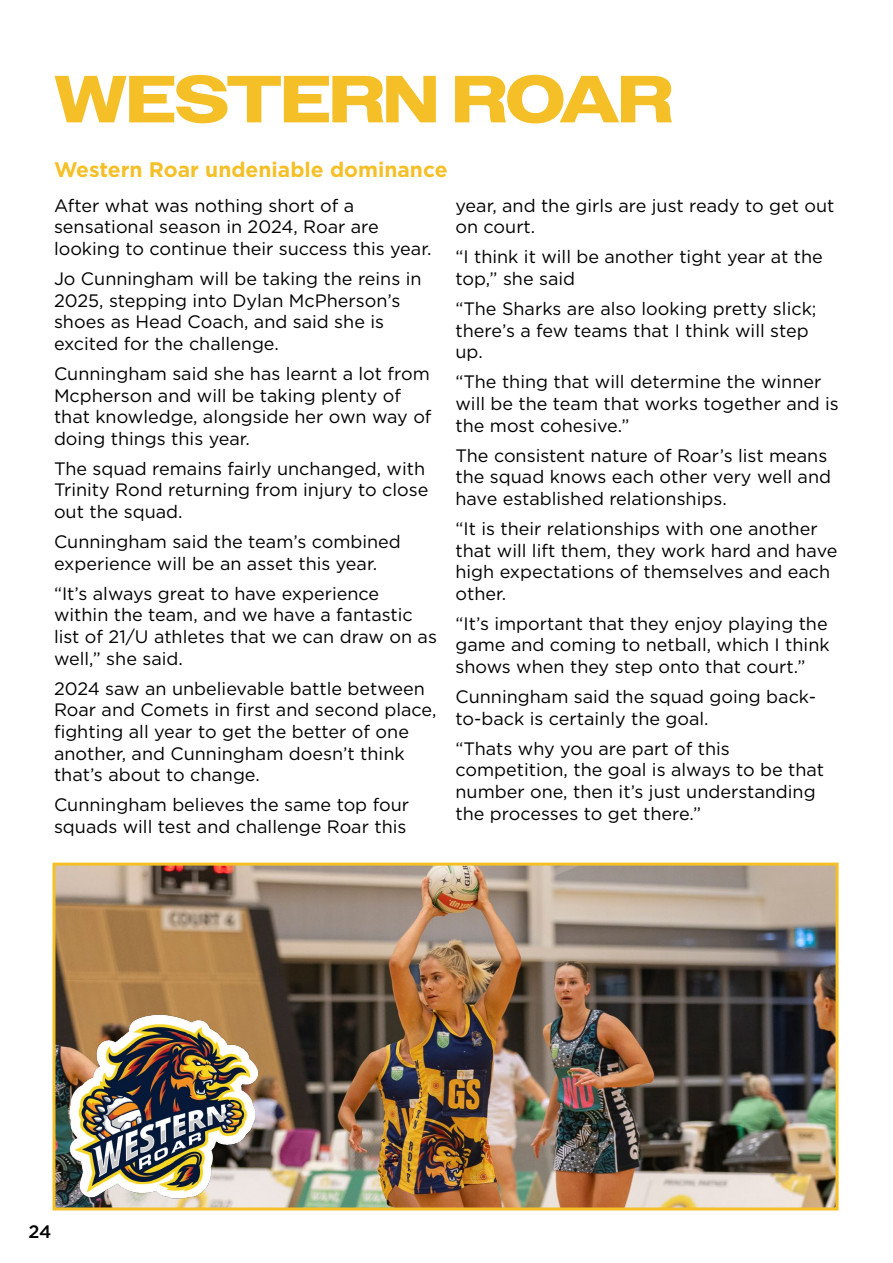
<style>
.page{position:relative;width:893px;height:1263px;background:#fff}
.page>*{position:absolute;margin:0;border:0;box-sizing:border-box;transform-origin:0 0}
.t1{font:700 66.45px "Owners Wide";color:#f5bf28}
.t2{font:700 21px "Gotham";color:#f5bf28}
.t3{font:18px/21.6px "Gotham";color:#000}
.t4{font:500 18px "Gotham";color:#000}
</style>
<div class="page">
<img style="left:56px;top:866px;width:778px;height:340px">
<div style="left:52px;top:862px;width:786px;height:348px;border:3px solid #f5bf28"></div>
<img style="left:69px;top:1016px;width:188px;height:182px">
<h1 class="t1" style="left:54px;top:60px;width:620px">WESTERN ROAR</h1>
<p class="t2" style="left:54px;top:158px;width:395px">Western Roar undeniable dominance</p>
<p class="t3" style="left:54px;top:194px;width:379px">After what was nothing short of a sensational season in 2024, Roar are looking to continue their success this year.</p>
<p class="t3" style="left:54px;top:267px;width:369px">Jo Cunningham will be taking the reins in 2025, stepping into Dylan McPherson’s shoes as Head Coach, and said she is excited for the challenge.</p>
<p class="t3" style="left:54px;top:362px;width:379px">Cunningham said she has learnt a lot from Mcpherson and will be taking plenty of that knowledge, alongside her own way of doing things this year.</p>
<p class="t3" style="left:54px;top:457px;width:376px">The squad remains fairly unchanged, with<br>Trinity Rond returning from injury to close out the squad.</p>
<p class="t3" style="left:54px;top:531px;width:348px">Cunningham said the team’s combined experience will be an asset this year.</p>
<p class="t3" style="left:54px;top:582px;width:384px">“It’s always great to have experience within the team, and we have a fantastic list of 21/U athletes that we can draw on as well,” she said.</p>
<p class="t3" style="left:54px;top:677px;width:384px">2024 saw an unbelievable battle between Roar and Comets in first and second place, fighting all year to get the better of one another, and Cunningham doesn’t think that’s about to change.</p>
<p class="t3" style="left:54px;top:794px;width:357px">Cunningham believes the same top four squads will test and challenge Roar this</p>
<p class="t3" style="left:455px;top:194px;width:380px">year, and the girls are just ready to get out on court.</p>
<p class="t3" style="left:455px;top:246px;width:369px">“I think it will be another tight year at the top,” she said</p>
<p class="t3" style="left:455px;top:297px;width:363px">“The Sharks are also looking pretty slick; there’s a few teams that I think will step up.</p>
<p class="t3" style="left:455px;top:371px;width:385px">“The thing that will determine the winner will be the team that works together and is the most cohesive.”</p>
<p class="t3" style="left:455px;top:444px;width:377px">The consistent nature of Roar’s list means the squad knows each other very well and have established relationships.</p>
<p class="t3" style="left:455px;top:517px;width:383px">“It is their relationships with one another that will lift them, they work hard and have high expectations of themselves and each other.</p>
<p class="t3" style="left:455px;top:612px;width:376px;text-align:justify">“It’s important that they enjoy playing the game and coming to netball, which I think shows when they step onto that court.”</p>
<p class="t3" style="left:455px;top:686px;width:362px">Cunningham said the squad going back&shy;to-back is certainly the goal.</p>
<p class="t3" style="left:455px;top:737px;width:370px">“Thats why you are part of this competition, the goal is always to be that number one, then it’s just understanding the processes to get there.”</p>
<p class="t4" style="left:28px;top:1220px;width:24px">24</p>
</div>
